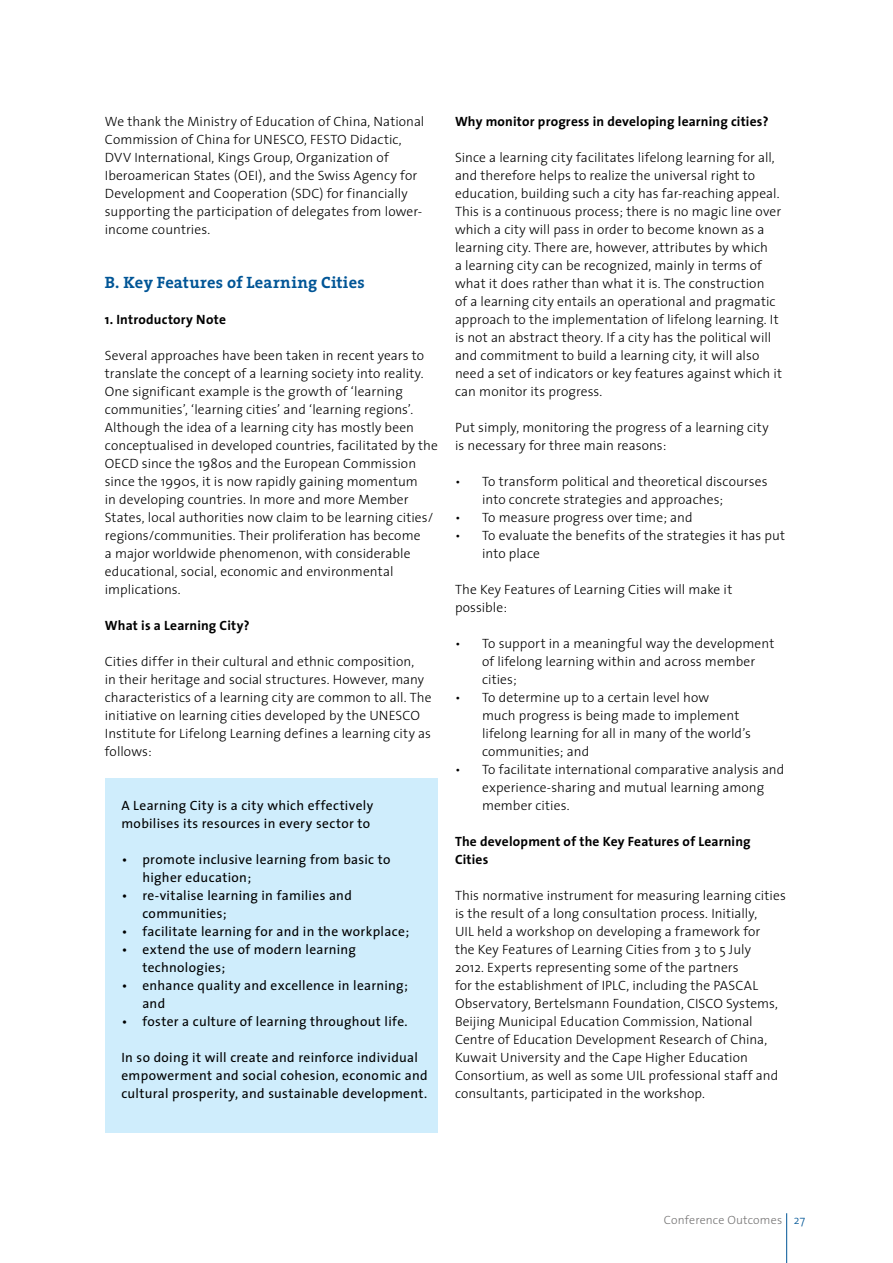
<style>
.page{position:relative;width:893px;height:1263px;background:#fff}
.page>*{position:absolute;margin:0;border:0;box-sizing:border-box;transform-origin:0 0}
.t1{font:700 16.5px "The Serif";letter-spacing:.015em;color:#005596}
.t2{font:300 13.5px/18px "The Sans";letter-spacing:.005em;color:#000}
.t3{font:13.5px/18px "The Sans";letter-spacing:.025em;color:#000}
.t4{font:700 13.5px/18px "The Sans";letter-spacing:.015em;color:#000}
.t5{font:300 12px "The Sans";letter-spacing:.015em;color:#757474}
.s1{color:#005596}
</style>
<div class="page">
<div style="left:105px;top:778px;width:333px;height:355px;background:#cfedfc"></div>
<hr style="left:786px;top:1213px;width:1px;height:50px;background:#005596">
<p class="t2" style="left:105px;top:112px;width:321px">We thank the Ministry of Education of China, National Commission of China for UNESCO, FESTO Didactic, DVV International, Kings Group, Organization of Iberoamerican States (OEI), and the Swiss Agency for Development and Cooperation (SDC) for financially supporting the participation of delegates from lower&shy;income countries.</p>
<p class="t1" style="left:105px;top:269px;width:261px">B. Key Features of Learning Cities</p>
<p class="t4" style="left:105px;top:310px;width:123px">1. Introductory Note</p>
<p class="t2" style="left:105px;top:346px;width:335px">Several approaches have been taken in recent years to translate the concept of a learning society into reality.<br>One significant example is the growth of ‘learning communities’, ‘learning cities’ and ‘learning regions’.<br>Although the idea of a learning city has mostly been conceptualised in developed countries, facilitated by the OECD since the 1980s and the European Commission since the 1990s, it is now rapidly gaining momentum<br>in developing countries. In more and more Member States, local authorities now claim to be learning cities/ regions/communities. Their proliferation has become<br>a major worldwide phenomenon, with considerable educational, social, economic and environmental implications.</p>
<p class="t4" style="left:105px;top:616px;width:146px">What is a Learning City?</p>
<p class="t2" style="left:105px;top:652px;width:328px">Cities differ in their cultural and ethnic composition,<br>in their heritage and social structures. However, many characteristics of a learning city are common to all. The initiative on learning cities developed by the UNESCO Institute for Lifelong Learning defines a learning city as follows:</p>
<p class="t3" style="left:121px;top:796px;width:253px">A Learning City is a city which effectively mobilises its resources in every sector to</p>
<p class="t3" style="left:142px;top:850px;width:250px;text-indent:-20px">• promote inclusive learning from basic to higher education;</p>
<p class="t3" style="left:142px;top:886px;width:211px;text-indent:-20px">• re-vitalise learning in families and communities;</p>
<p class="t3" style="left:122px;top:922px;width:289px">• facilitate learning for and in the workplace;</p>
<p class="t3" style="left:142px;top:940px;width:215px;text-indent:-20px">• extend the use of modern learning technologies;</p>
<p class="t3" style="left:142px;top:976px;width:267px;text-indent:-20px">• enhance quality and excellence in learning; and</p>
<p class="t3" style="left:122px;top:1012px;width:287px">• foster a culture of learning throughout life.</p>
<p class="t3" style="left:121px;top:1048px;width:308px">In so doing it will create and reinforce individual empowerment and social cohesion, economic and cultural prosperity, and sustainable development.</p>
<p class="t4" style="left:455px;top:112px;width:315px">Why monitor progress in developing learning cities?</p>
<p class="t2" style="left:455px;top:148px;width:329px">Since a learning city facilitates lifelong learning for all, and therefore helps to realize the universal right to education, building such a city has far-reaching appeal.<br>This is a continuous process; there is no magic line over which a city will pass in order to become known as a learning city. There are, however, attributes by which<br>a learning city can be recognized, mainly in terms of what it does rather than what it is. The construction<br>of a learning city entails an operational and pragmatic approach to the implementation of lifelong learning. It is not an abstract theory. If a city has the political will and commitment to build a learning city, it will also need a set of indicators or key features against which it can monitor its progress.</p>
<p class="t2" style="left:455px;top:418px;width:315px">Put simply, monitoring the progress of a learning city is necessary for three main reasons:</p>
<p class="t2" style="left:482px;top:472px;width:287px;text-indent:-27px">• To transform political and theoretical discourses into concrete strategies and approaches;</p>
<p class="t2" style="left:455px;top:508px;width:239px">• To measure progress over time; and</p>
<p class="t2" style="left:482px;top:526px;width:305px;text-indent:-27px">• To evaluate the benefits of the strategies it has put into place</p>
<p class="t2" style="left:455px;top:580px;width:279px">The Key Features of Learning Cities will make it possible:</p>
<p class="t2" style="left:482px;top:634px;width:294px;text-indent:-27px">• To support in a meaningful way the development of lifelong learning within and across member cities;</p>
<p class="t2" style="left:482px;top:688px;width:270px;text-indent:-27px">• To determine up to a certain level how<br>much progress is being made to implement lifelong learning for all in many of the world’s communities; and</p>
<p class="t2" style="left:482px;top:760px;width:304px;text-indent:-27px">• To facilitate international comparative analysis and experience-sharing and mutual learning among member cities.</p>
<p class="t4" style="left:455px;top:832px;width:297px">The development of the Key Features of Learning<br>Cities</p>
<p class="t2" style="left:455px;top:886px;width:332px">This normative instrument for measuring learning cities is the result of a long consultation process. Initially,<br>UIL held a workshop on developing a framework for<br>the Key Features of Learning Cities from 3 to 5 July<br>2012. Experts representing some of the partners<br>for the establishment of IPLC, including the PASCAL Observatory, Bertelsmann Foundation, CISCO Systems, Beijing Municipal Education Commission, National Centre of Education Development Research of China, Kuwait University and the Cape Higher Education Consortium, as well as some UIL professional staff and consultants, participated in the workshop.</p>
<p class="t5" style="left:664px;top:1210px;width:143px">Conference Outcomes <span class="s1">27</span></p>
</div>
